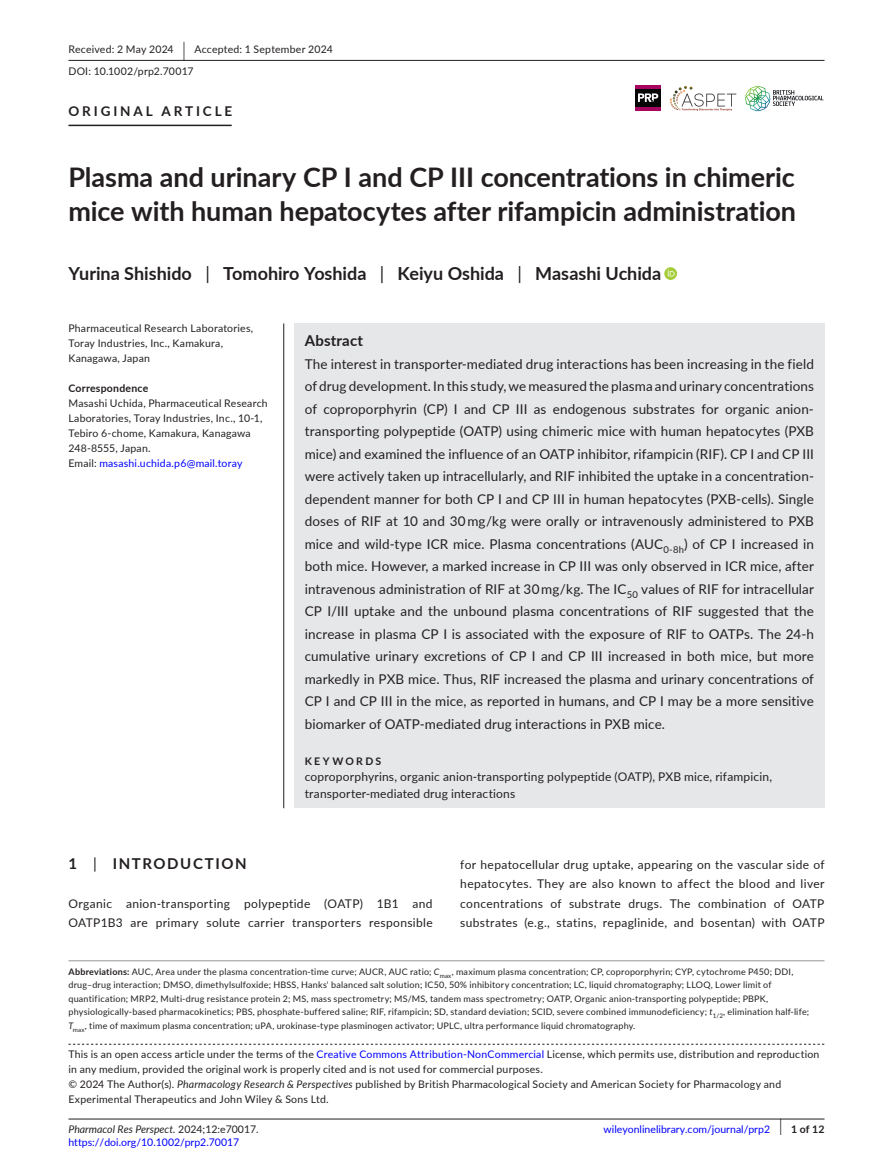
<style>
.page{position:relative;width:893px;height:1174px;background:#fff}
.page>*{position:absolute;margin:0;border:0;box-sizing:border-box;transform-origin:0 0}
.t1{font:700 27px/34.5px "Lato";letter-spacing:-.005em;color:#231f20}
.t2{font:700 18px "Lato";color:#231f20}
.t3{font:700 15px "Lato";letter-spacing:.1em;color:#231f20}
.t4{font:700 15px "Lato";letter-spacing:.015em;color:#231f20}
.t5{font:13.5px/22.5px "Lato";letter-spacing:.01em;color:#231f20;text-align:justify}
.t6{font:700 13.5px "Lato";letter-spacing:.215em;color:#231f20}
.t7{font:12px/19.5px "Lato";letter-spacing:.025em;color:#231f20}
.t8{font:10.5px/15px "Lato";letter-spacing:.02em;color:#231f20}
.t9{font:10.5px "Lato";color:#00f}
.t10{font:italic 10.5px "Lato";color:#231f20}
.t11{font:700 10.5px "Lato";letter-spacing:.02em;color:#231f20}
.t12{font:700 10.5px "Lato";letter-spacing:.22em;color:#231f20}
.t13{font:9px/13.5px "Lato";letter-spacing:.025em;color:#231f20}
.s1{font-size:19.65px}
.s2{font-weight:400}
.s3{color:#00f}
.s4{font-weight:700}
.s5{font-style:italic}
.s6{font-style:normal}
.s7{font-weight:400;font-size:17.4px}
</style>
<div class="page">
<hr style="left:68px;top:1118px;width:756px;height:1px;background:#231f20">
<div style="left:635px;top:85px;width:26px;height:25px;background:#070606"></div>
<hr style="left:635px;top:85px;width:26px;height:3px;background:#a60660">
<hr style="left:635px;top:107px;width:26px;height:3px;background:#a60660">
<svg style="left:638px;top:93px;width:20px;height:9px"></svg>
<svg style="left:669px;top:86px;width:67px;height:25px"></svg>
<svg style="left:745px;top:86px;width:78px;height:25px"></svg>
<hr style="left:68px;top:60px;width:756px;height:1px;background:#231f20">
<hr style="left:68px;top:125px;width:164px;height:1px;background:#231f20">
<svg style="left:664px;top:267px;width:13px;height:13px"></svg>
<svg style="left:668px;top:269px;width:7px;height:7px"></svg>
<svg style="left:68px;top:1043px;width:756px;height:1px"></svg>
<hr style="left:68px;top:960px;width:756px;height:1px;background:#939598">
<div style="left:294px;top:323px;width:530px;height:485px;background:#e6e7e9"></div>
<hr style="left:283px;top:323px;width:1px;height:485px;background:#231f20">
<p class="t8" style="left:68px;top:38px;width:266px;line-height:21.8px">Received: 2 May 2024 <span class="s1">|</span> Accepted: 1 September 2024<br>DOI: 10.1002/prp2.70017</p>
<p class="t6" style="left:68px;top:101px;width:165px">ORIGINAL ARTICLE</p>
<h1 class="t1" style="left:68px;top:159px;width:729px">Plasma and urinary CP I and CP III concentrations in chimeric mice with human hepatocytes after rifampicin administration</h1>
<h2 class="t2" style="left:68px;top:260px;width:594px">Yurina Shishido <span class="s2">|</span> Tomohiro Yoshida <span class="s2">|</span> Keiyu Oshida <span class="s2">|</span> Masashi Uchida</h2>
<p class="t8" style="left:68px;top:320px;width:186px">Pharmaceutical Research Laboratories,<br>Toray Industries, Inc., Kamakura,<br>Kanagawa, Japan</p>
<p class="t11" style="left:68px;top:380px;width:81px">Correspondence</p>
<p class="t8" style="left:68px;top:395px;width:201px">Masashi Uchida, Pharmaceutical Research Laboratories, Toray Industries, Inc., 10-1, Tebiro 6-chome, Kamakura, Kanagawa 248-8555, Japan.<br>Email: <span class="s3">masashi.uchida.p6@mail.toray</span></p>
<p class="t4" style="left:305px;top:329px;width:60px">Abstract</p>
<p class="t5" style="left:305px;top:352px;width:511px">The interest in transporter-mediated drug interactions has been increasing in the field of drug development. In this study, we measured the plasma and urinary concentrations of coproporphyrin (CP) I and CP III as endogenous substrates for organic anion&shy;transporting polypeptide (OATP) using chimeric mice with human hepatocytes (PXB mice) and examined the influence of an OATP inhibitor, rifampicin (RIF). CP I and CP III were actively taken up intracellularly, and RIF inhibited the uptake in a concentration&shy;dependent manner for both CP I and CP III in human hepatocytes (PXB-cells). Single doses of RIF at 10 and 30 mg/kg were orally or intravenously administered to PXB mice and wild-type ICR mice. Plasma concentrations (AUC<sub>0-8h</sub>) of CP I increased in both mice. However, a marked increase in CP III was only observed in ICR mice, after intravenous administration of RIF at 30 mg/kg. The IC<sub>50</sub> values of RIF for intracellular CP I/III uptake and the unbound plasma concentrations of RIF suggested that the increase in plasma CP I is associated with the exposure of RIF to OATPs. The 24-h cumulative urinary excretions of CP I and CP III increased in both mice, but more markedly in PXB mice. Thus, RIF increased the plasma and urinary concentrations of CP I and CP III in the mice, as reported in humans, and CP I may be a more sensitive biomarker of OATP-mediated drug interactions in PXB mice.</p>
<p class="t12" style="left:305px;top:753px;width:78px">KEYWORDS</p>
<p class="t7" style="left:305px;top:768px;width:469px;line-height:16.5px">coproporphyrins, organic anion-transporting polypeptide (OATP), PXB mice, rifampicin, transporter-mediated drug interactions</p>
<p class="t3" style="left:68px;top:852px;width:180px">1 <span class="s2">|</span> INTRODUCTION</p>
<p class="t7" style="left:68px;top:893px;width:366px">Organic anion-transporting polypeptide (OATP) 1B1 and<br>OATP1B3 are primary solute carrier transporters responsible</p>
<p class="t7" style="left:460px;top:854px;width:366px;text-align:justify">for hepatocellular drug uptake, appearing on the vascular side of hepatocytes. They are also known to affect the blood and liver concentrations of substrate drugs. The combination of OATP substrates (e.g., statins, repaglinide, and bosentan) with OATP</p>
<p class="t13" style="left:68px;top:964px;width:742px"><span class="s4">Abbreviations:</span> AUC, Area under the plasma concentration-time curve; AUCR, AUC ratio; <span class="s5">C</span><sub>max</sub>, maximum plasma concentration; CP, coproporphyrin; CYP, cytochrome P450; DDI, drug–drug interaction; DMSO, dimethylsulfoxide; HBSS, Hanks' balanced salt solution; IC50, 50% inhibitory concentration; LC, liquid chromatography; LLOQ, Lower limit of quantification; MRP2, Multi-drug resistance protein 2; MS, mass spectrometry; MS/MS, tandem mass spectrometry; OATP, Organic anion-transporting polypeptide; PBPK, physiologically-based pharmacokinetics; PBS, phosphate-buffered saline; RIF, rifampicin; SD, standard deviation; SCID, severe combined immunodeficiency; <span class="s5">t</span><sub>1/2</sub>, elimination half-life; <span class="s5">T</span><sub>max</sub>, time of maximum plasma concentration; uPA, urokinase-type plasminogen activator; UPLC, ultra performance liquid chromatography.</p>
<p class="t8" style="left:68px;top:1046px;width:752px">This is an open access article under the terms of the <span class="s3">Creative Commons Attribution-NonCommercial</span> License, which permits use, distribution and reproduction in any medium, provided the original work is properly cited and is not used for commercial purposes.<br>© 2024 The Author(s). <span class="s5">Pharmacology Research &amp; Perspectives</span> published by British Pharmacological Society and American Society for Pharmacology and Experimental Therapeutics and John Wiley &amp; Sons Ltd.</p>
<p class="t10" style="left:68px;top:1121px;width:192px">Pharmacol Res Perspect. <span class="s6">2024;12:e70017.</span></p>
<p class="t11" style="left:779px;top:1121px;width:46px"><span class="s7">|</span> 1 of 12</p>
<p class="t9" style="left:68px;top:1135px;width:172px">https://doi.org/10.1002/prp2.70017</p>
<p class="t9" style="left:604px;top:1121px;width:168px">wileyonlinelibrary.com/journal/prp2</p>
</div>
